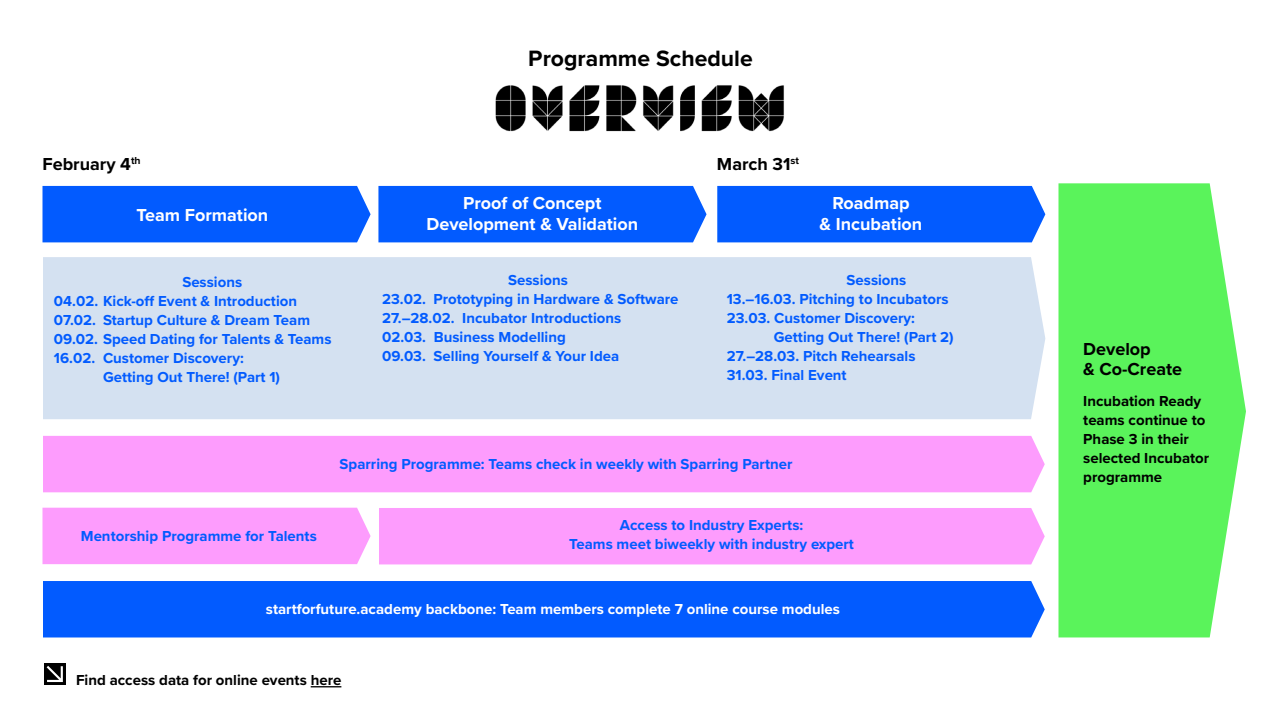
<style>
.page{position:relative;width:1280px;height:720px;background:#fff}
.page>*{position:absolute;margin:0;border:0;box-sizing:border-box;transform-origin:0 0}
.t1{font:700 23px "Proxima Nova";color:#000}
.t2{font:700 18px/21px "Proxima Nova";color:#fff;text-align:center}
.t3{font:700 18px/19.9px "Proxima Nova";color:#000}
.t4{font:700 15px/19px "Proxima Nova";color:#025bff}
.t5{font:700 15px/19px "Proxima Nova";color:#000}
.t6{font:700 15px "Proxima Nova";color:#fff}
</style>
<div class="page">
<img style="left:495px;top:85px;width:289px;height:47px">
<div style="left:42px;top:508px;width:329px;height:56px;background:#fd9cfd"></div>
<div style="left:42px;top:186px;width:329px;height:56px;background:#025bff"></div>
<div style="left:378px;top:186px;width:329px;height:56px;background:#025bff"></div>
<div style="left:717px;top:186px;width:328px;height:56px;background:#025bff"></div>
<div style="left:43px;top:581px;width:1002px;height:56px;background:#025bff"></div>
<svg style="left:1058px;top:183px;width:188px;height:454px;background:#6af46b"></svg>
<div style="left:379px;top:508px;width:666px;height:56px;background:#fd9cfd"></div>
<div style="left:43px;top:436px;width:1002px;height:56px;background:#fd9cfd"></div>
<div style="left:43px;top:257px;width:1002px;height:162px;background:#d4e1f1"></div>
<hr style="left:311px;top:686px;width:30px;height:1px;background:#000">
<div style="left:44px;top:663px;width:22px;height:22px;background:#000"></div>
<svg style="left:47px;top:666px;width:16px;height:16px"></svg>
<h1 class="t1" style="left:528px;top:41px;width:226px">Programme Schedule</h1>
<p class="t3" style="left:42px;top:154px;width:100px">February 4<sup>th</sup></p>
<p class="t3" style="left:717px;top:154px;width:84px">March 31<sup>st</sup></p>
<p class="t2" style="left:426px;top:192px;width:213px">Proof of Concept<br>Development &amp; Validation</p>
<p class="t2" style="left:820px;top:192px;width:104px">Roadmap<br>&amp; Incubation</p>
<p class="t2" style="left:136px;top:204px;width:133px">Team Formation</p>
<p class="t4" style="left:182px;top:272px;width:61px">Sessions</p>
<p class="t4" style="left:54px;top:291px;width:245px">04.02. Kick-off Event &amp; Introduction</p>
<p class="t4" style="left:54px;top:310px;width:258px">07.02. Startup Culture &amp; Dream Team</p>
<p class="t4" style="left:54px;top:329px;width:279px">09.02. Speed Dating for Talents &amp; Teams</p>
<p class="t4" style="left:54px;top:348px;width:191px">16.02. Customer Discovery:</p>
<p class="t4" style="left:103px;top:367px;width:179px">Getting Out There! (Part 1)</p>
<p class="t4" style="left:382px;top:270px;width:298px;text-indent:126px">Sessions<br>23.02. Prototyping in Hardware &amp; Software<br>27.–28.02. Incubator Introductions<br>02.03. Business Modelling<br>09.03. Selling Yourself &amp; Your Idea</p>
<p class="t4" style="left:727px;top:270px;width:223px;text-indent:120px">Sessions<br>13.–16.03. Pitching to Incubators<br>23.03. Customer Discovery:</p>
<p class="t4" style="left:727px;top:327px;width:228px;text-indent:47px">Getting Out There! (Part 2)<br>27.–28.03. Pitch Rehearsals<br>31.03. Final Event</p>
<p class="t4" style="left:340px;top:454px;width:454px">Sparring Programme: Teams check in weekly with Sparring Partner</p>
<p class="t4" style="left:81px;top:526px;width:237px">Mentorship Programme for Talents</p>
<p class="t4" style="left:569px;top:516px;width:286px;line-height:18.5px;text-align:center">Access to Industry Experts:<br>Teams meet biweekly with industry expert</p>
<p class="t6" style="left:266px;top:598px;width:576px">startforfuture.academy backbone: Team members complete 7 online course modules</p>
<p class="t5" style="left:76px;top:670px;width:267px">Find access data for online events here</p>
<p class="t3" style="left:1083px;top:339px;width:100px">Develop<br>&amp; Co-Create</p>
<p class="t5" style="left:1083px;top:391px;width:127px">Incubation Ready teams continue to<br>Phase 3 in their selected Incubator programme</p>
</div>
